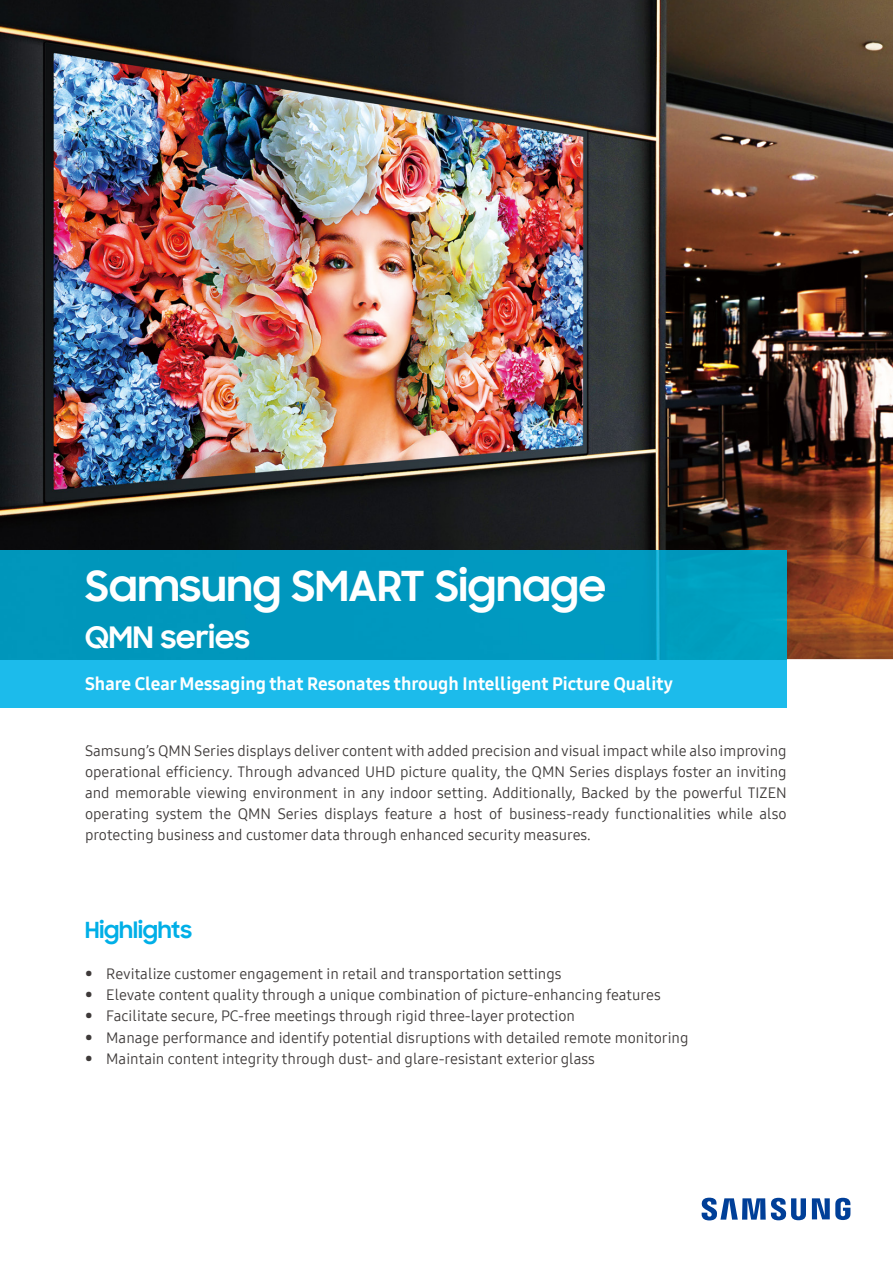
<style>
.page{position:relative;width:893px;height:1263px;background:#fff}
.page>*{position:absolute;margin:0;border:0;box-sizing:border-box;transform-origin:0 0}
.t1{font:700 42px "Samsung Sharp Sans";color:#fff}
.t2{font:700 30px "Samsung Sharp Sans";color:#fff}
.t3{font:700 22.5px "Samsung Sharp Sans";color:#00afe7}
.t4{font:18px "Samsung One 800";color:#fff}
.t5{font:15px/21px "Samsung One 400";color:#3e3a39;text-align:justify}
.s1{font-size:16.5px}
</style>
<div class="page">
<img style="left:0;top:0;width:893px;height:659px">
<svg style="left:702px;top:1198px;width:148px;height:22px"></svg>
<div style="left:0;top:659px;width:787px;height:49px;background:#1cbbeb"></div>
<div style="left:0;top:550px;width:787px;height:109px;background:#0098be"></div>
<h1 class="t1" style="left:85px;top:554px;width:522px">Samsung SMART Signage</h1>
<h2 class="t2" style="left:85px;top:615px;width:166px">QMN series</h2>
<p class="t4" style="left:85px;top:672px;width:589px">Share Clear Messaging that Resonates through Intelligent Picture Quality</p>
<p class="t5" style="left:85px;top:740px;width:703px">Samsung’s QMN Series displays deliver content with added precision and visual impact while also improving operational efficiency. Through advanced UHD picture quality, the QMN Series displays foster an inviting and memorable viewing environment in any indoor setting. Additionally, Backed by the powerful TIZEN operating system the QMN Series displays feature a host of business-ready functionalities while also protecting business and customer data through enhanced security measures.</p>
<h3 class="t3" style="left:85px;top:913px;width:109px">Highlights</h3>
<p class="t5" style="left:85px;top:963px;width:478px"><span class="s1">•</span> Revitalize customer engagement in retail and transportation settings</p>
<p class="t5" style="left:85px;top:984px;width:577px"><span class="s1">•</span> Elevate content quality through a unique combination of picture-enhancing features</p>
<p class="t5" style="left:85px;top:1005px;width:491px"><span class="s1">•</span> Facilitate secure, PC-free meetings through rigid three-layer protection</p>
<p class="t5" style="left:85px;top:1026px;width:605px"><span class="s1">•</span> Manage performance and identify potential disruptions with detailed remote monitoring</p>
<p class="t5" style="left:85px;top:1047px;width:511px"><span class="s1">•</span> Maintain content integrity through dust- and glare-resistant exterior glass</p>
</div>
